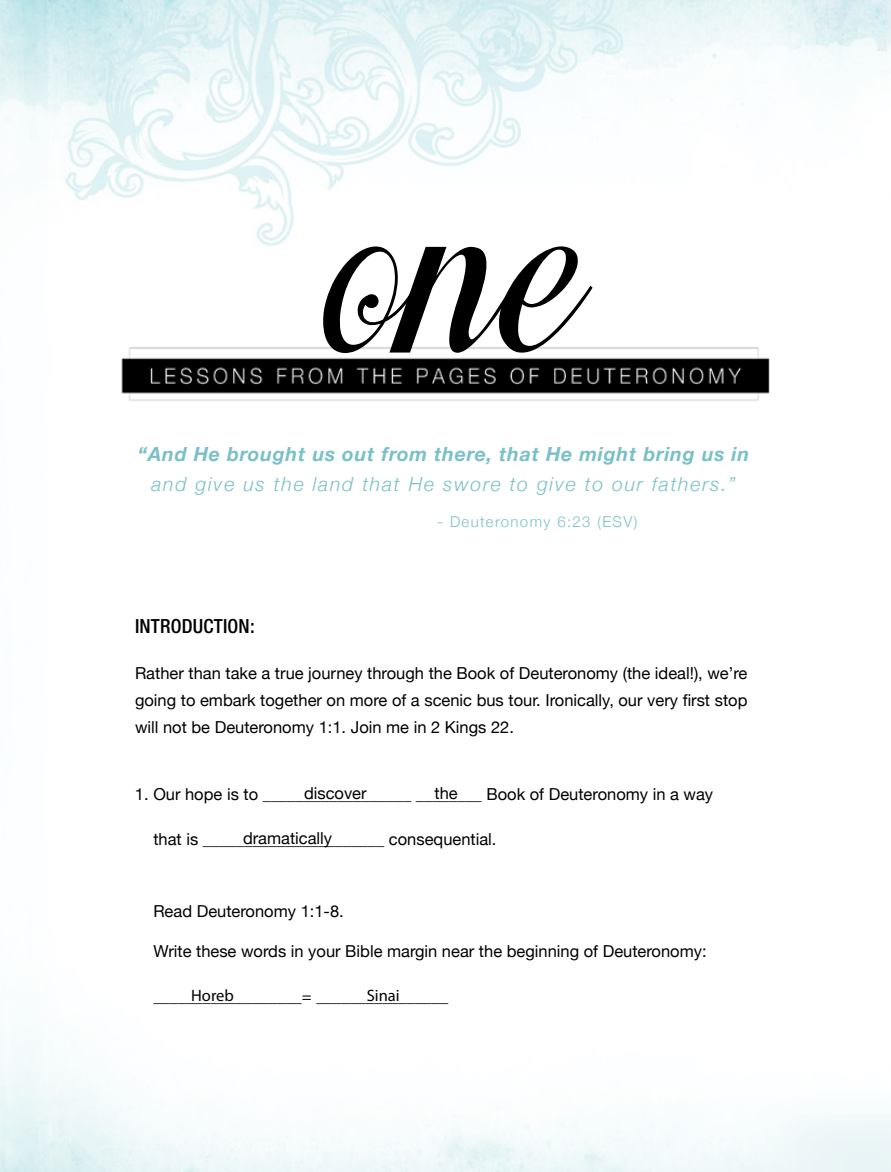
<style>
.page{position:relative;width:891px;height:1172px;background:#fff}
.page>*{position:absolute;margin:0;border:0;box-sizing:border-box;transform-origin:0 0}
.t1{font:378px "Respective";color:#000}
.t2{font:italic 700 19.5px "Helvetica Neue";letter-spacing:.04em;color:#7ac0c9}
.t3{font:italic 300 19.5px "Helvetica Neue";letter-spacing:.09em;color:#7ac0c9}
.t4{font:500 condensed 19.5px "Helvetica Neue";letter-spacing:.01em;color:#000}
.t5{font:16.5px/27px "Helvetica Neue";color:#000;text-align:justify}
.t6{font:16.5px "Myriad Pro";color:#000}
.t7{font:300 15px "Helvetica Neue";letter-spacing:.09em;color:#7ac0c9}
</style>
<div class="page">
<img style="left:0;top:0;width:891px;height:1172px">
<img style="left:112px;top:336px;width:667px;height:74px">
<h1 class="t1" style="left:330px;top:1px;width:259px">one</h1>
<p class="t2" style="left:138px;top:442px;width:613px">“And He brought us out from there, that He might bring us in</p>
<p class="t3" style="left:151px;top:473px;width:586px">and give us the land that He swore to give to our fathers.”</p>
<p class="t7" style="left:438px;top:513px;width:201px">- Deuteronomy 6:23 (ESV)</p>
<p class="t4" style="left:135px;top:615px;width:121px">INTRODUCTION:</p>
<p class="t5" style="left:135px;top:659px;width:614px">Rather than take a true journey through the Book of Deuteronomy (the ideal!), we’re going to embark together on more of a scenic bus tour. Ironically, our very first stop will not be Deuteronomy 1:1. Join me in 2 Kings 22.</p>
<p class="t5" style="left:304px;top:779px;width:64px">discover</p>
<p class="t5" style="left:435px;top:779px;width:25px">the</p>
<p class="t5" style="left:243px;top:824px;width:91px">dramatically</p>
<p class="t5" style="left:135px;top:780px;width:580px">1. Our hope is to __________________ ________ Book of Deuteronomy in a way</p>
<p class="t5" style="left:153px;top:825px;width:345px">that is ______________________ consequential.</p>
<p class="t5" style="left:153px;top:897px;width:192px">Read Deuteronomy 1:1-8.</p>
<p class="t5" style="left:153px;top:938px;width:555px">Write these words in your Bible margin near the beginning of Deuteronomy:</p>
<p class="t5" style="left:153px;top:983px;width:296px">__________________= ________________</p>
<p class="t6" style="left:191px;top:985px;width:44px">Horeb</p>
<p class="t6" style="left:367px;top:985px;width:34px">Sinai</p>
</div>
